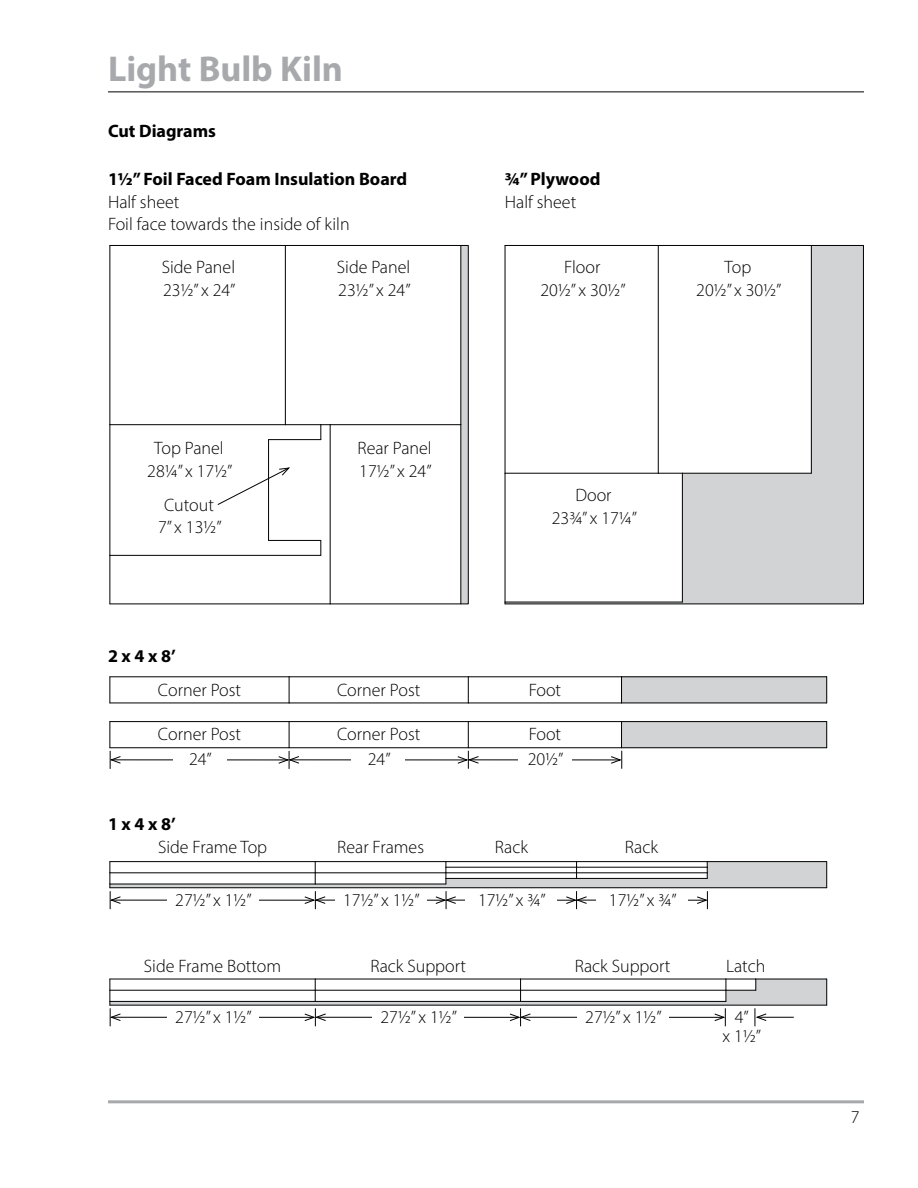
<style>
.page{position:relative;width:918px;height:1188px;background:#fff}
.page>*{position:absolute;margin:0;border:0;box-sizing:border-box;transform-origin:0 0}
.t1{font:700 36px "Myriad Pro";color:#a7a9ac}
.t2{font:300 18px/22.5px "Myriad Pro";color:#000;text-align:center}
.t3{font:700 18px "Myriad Pro";color:#000}
</style>
<div class="page">
<hr style="left:108px;top:1100px;width:756px;height:3px;background:#a7a9ac">
<hr style="left:108px;top:92px;width:756px;height:1px;background:#000">
<svg style="left:504px;top:245px;width:360px;height:360px"></svg>
<hr style="left:110px;top:245px;width:175px;height:1px;background:#000">
<hr style="left:110px;top:245px;width:1px;height:180px;background:#000">
<hr style="left:110px;top:424px;width:175px;height:1px;background:#000">
<hr style="left:110px;top:555px;width:1px;height:49px;background:#000">
<hr style="left:110px;top:604px;width:220px;height:1px;background:#000">
<hr style="left:110px;top:425px;width:1px;height:130px;background:#000">
<hr style="left:110px;top:555px;width:211px;height:1px;background:#000">
<hr style="left:268px;top:440px;width:1px;height:100px;background:#000">
<hr style="left:269px;top:439px;width:52px;height:1px;background:#000">
<hr style="left:269px;top:540px;width:52px;height:1px;background:#000">
<svg style="left:285px;top:245px;width:184px;height:360px"></svg>
<hr style="left:315px;top:861px;width:131px;height:1px;background:#000">
<hr style="left:110px;top:861px;width:205px;height:1px;background:#000">
<hr style="left:707px;top:861px;width:120px;height:1px;background:#000">
<hr style="left:446px;top:861px;width:131px;height:1px;background:#000">
<hr style="left:577px;top:861px;width:130px;height:1px;background:#000">
<svg style="left:217px;top:467px;width:74px;height:39px"></svg>
<svg style="left:109px;top:862px;width:718px;height:47px"></svg>
<div style="left:167px;top:892px;width:91px;height:21px;background:#fff"></div>
<div style="left:335px;top:892px;width:91px;height:21px;background:#fff"></div>
<div style="left:465px;top:892px;width:92px;height:21px;background:#fff"></div>
<div style="left:596px;top:892px;width:91px;height:21px;background:#fff"></div>
<div style="left:622px;top:722px;width:205px;height:26px;background:#d1d3d4"></div>
<div style="left:622px;top:677px;width:205px;height:26px;background:#d1d3d4"></div>
<hr style="left:468px;top:676px;width:154px;height:1px;background:#000">
<svg style="left:621px;top:677px;width:1px;height:26px"></svg>
<hr style="left:468px;top:703px;width:154px;height:1px;background:#000">
<svg style="left:468px;top:677px;width:1px;height:26px"></svg>
<svg style="left:826px;top:722px;width:1px;height:25px"></svg>
<hr style="left:110px;top:747px;width:179px;height:1px;background:#000">
<hr style="left:110px;top:721px;width:179px;height:1px;background:#000">
<hr style="left:289px;top:747px;width:179px;height:1px;background:#000">
<hr style="left:289px;top:721px;width:179px;height:1px;background:#000">
<svg style="left:826px;top:677px;width:1px;height:26px"></svg>
<svg style="left:110px;top:677px;width:1px;height:26px"></svg>
<hr style="left:110px;top:703px;width:179px;height:1px;background:#000">
<hr style="left:110px;top:676px;width:179px;height:1px;background:#000">
<svg style="left:289px;top:677px;width:1px;height:26px"></svg>
<hr style="left:289px;top:703px;width:179px;height:1px;background:#000">
<hr style="left:289px;top:676px;width:179px;height:1px;background:#000">
<hr style="left:468px;top:721px;width:154px;height:1px;background:#000">
<hr style="left:468px;top:747px;width:154px;height:1px;background:#000">
<hr style="left:622px;top:676px;width:205px;height:1px;background:#000">
<hr style="left:622px;top:703px;width:205px;height:1px;background:#000">
<hr style="left:622px;top:721px;width:205px;height:1px;background:#000">
<hr style="left:622px;top:747px;width:205px;height:1px;background:#000">
<hr style="left:111px;top:759px;width:177px;height:1px;background:#000">
<svg style="left:109px;top:722px;width:12px;height:47px"></svg>
<hr style="left:290px;top:759px;width:177px;height:1px;background:#000">
<svg style="left:278px;top:722px;width:22px;height:47px"></svg>
<hr style="left:469px;top:759px;width:151px;height:1px;background:#000">
<svg style="left:457px;top:722px;width:22px;height:47px"></svg>
<svg style="left:610px;top:722px;width:12px;height:47px"></svg>
<div style="left:173px;top:752px;width:54px;height:21px;background:#fff"></div>
<div style="left:351px;top:752px;width:54px;height:21px;background:#fff"></div>
<div style="left:518px;top:752px;width:54px;height:21px;background:#fff"></div>
<svg style="left:109px;top:979px;width:718px;height:47px"></svg>
<h1 class="t1" style="left:108px;top:45px;width:237px">Light Bulb Kiln</h1>
<p class="t3" style="left:108px;top:119px;width:110px">Cut Diagrams</p>
<p class="t3" style="left:108px;top:167px;width:301px">11/2” Foil Faced Foam Insulation Board</p>
<p class="t2" style="left:108px;top:190px;width:243px;text-align:left">Half sheet<br>Foil face towards the inside of kiln</p>
<p class="t3" style="left:505px;top:167px;width:97px">3/4” Plywood</p>
<p class="t2" style="left:505px;top:190px;width:73px">Half sheet</p>
<p class="t2" style="left:162px;top:256px;width:75px;text-align:left">Side Panel<br>231/2” x 24”</p>
<p class="t2" style="left:541px;top:256px;width:87px">Floor<br>201/2” x 301/2”</p>
<p class="t2" style="left:337px;top:256px;width:75px;text-align:left">Side Panel<br>231/2” x 24”</p>
<p class="t2" style="left:696px;top:256px;width:87px">Top<br>201/2” x 301/2”</p>
<p class="t2" style="left:147px;top:437px;width:87px">Top Panel<br>281/4” x 171/2”</p>
<p class="t2" style="left:158px;top:493px;width:65px">Cutout<br>7” x 131/2”</p>
<p class="t2" style="left:358px;top:437px;width:76px;text-align:left">Rear Panel<br>171/2” x 24”</p>
<p class="t2" style="left:552px;top:484px;width:87px">Door<br>233/4” x 171/4”</p>
<p class="t3" style="left:108px;top:644px;width:69px">2 x 4 x 8’</p>
<p class="t2" style="left:158px;top:679px;width:85px">Corner Post</p>
<p class="t2" style="left:337px;top:679px;width:85px">Corner Post</p>
<p class="t2" style="left:529px;top:679px;width:34px">Foot</p>
<p class="t2" style="left:158px;top:723px;width:85px">Corner Post</p>
<p class="t2" style="left:337px;top:723px;width:85px">Corner Post</p>
<p class="t2" style="left:529px;top:723px;width:34px">Foot</p>
<p class="t2" style="left:189px;top:748px;width:24px">24”</p>
<p class="t2" style="left:368px;top:748px;width:24px">24”</p>
<p class="t2" style="left:528px;top:748px;width:37px">201/2”</p>
<p class="t3" style="left:108px;top:812px;width:69px">1 x 4 x 8’</p>
<p class="t2" style="left:158px;top:836px;width:111px">Side Frame Top</p>
<p class="t2" style="left:337px;top:836px;width:88px">Rear Frames</p>
<p class="t2" style="left:495px;top:836px;width:35px">Rack</p>
<p class="t2" style="left:625px;top:836px;width:35px">Rack</p>
<p class="t2" style="left:175px;top:888px;width:78px">271/2” x 11/2”</p>
<p class="t2" style="left:343px;top:888px;width:78px">171/2” x 11/2”</p>
<p class="t2" style="left:478px;top:888px;width:69px">171/2” x 3/4”</p>
<p class="t2" style="left:609px;top:888px;width:69px">171/2” x 3/4”</p>
<p class="t2" style="left:144px;top:954px;width:139px">Side Frame Bottom</p>
<p class="t2" style="left:370px;top:954px;width:97px">Rack Support</p>
<p class="t2" style="left:575px;top:954px;width:97px">Rack Support</p>
<p class="t2" style="left:726px;top:954px;width:41px">Latch</p>
<p class="t2" style="left:723px;top:1007px;width:40px;line-height:19.5px">4”<br>x 11/2”</p>
<p class="t2" style="left:175px;top:1005px;width:78px">271/2” x 11/2”</p>
<p class="t2" style="left:380px;top:1005px;width:78px">271/2” x 11/2”</p>
<p class="t2" style="left:585px;top:1005px;width:78px">271/2” x 11/2”</p>
<p class="t2" style="left:851px;top:1105px;width:10px">7</p>
</div>
